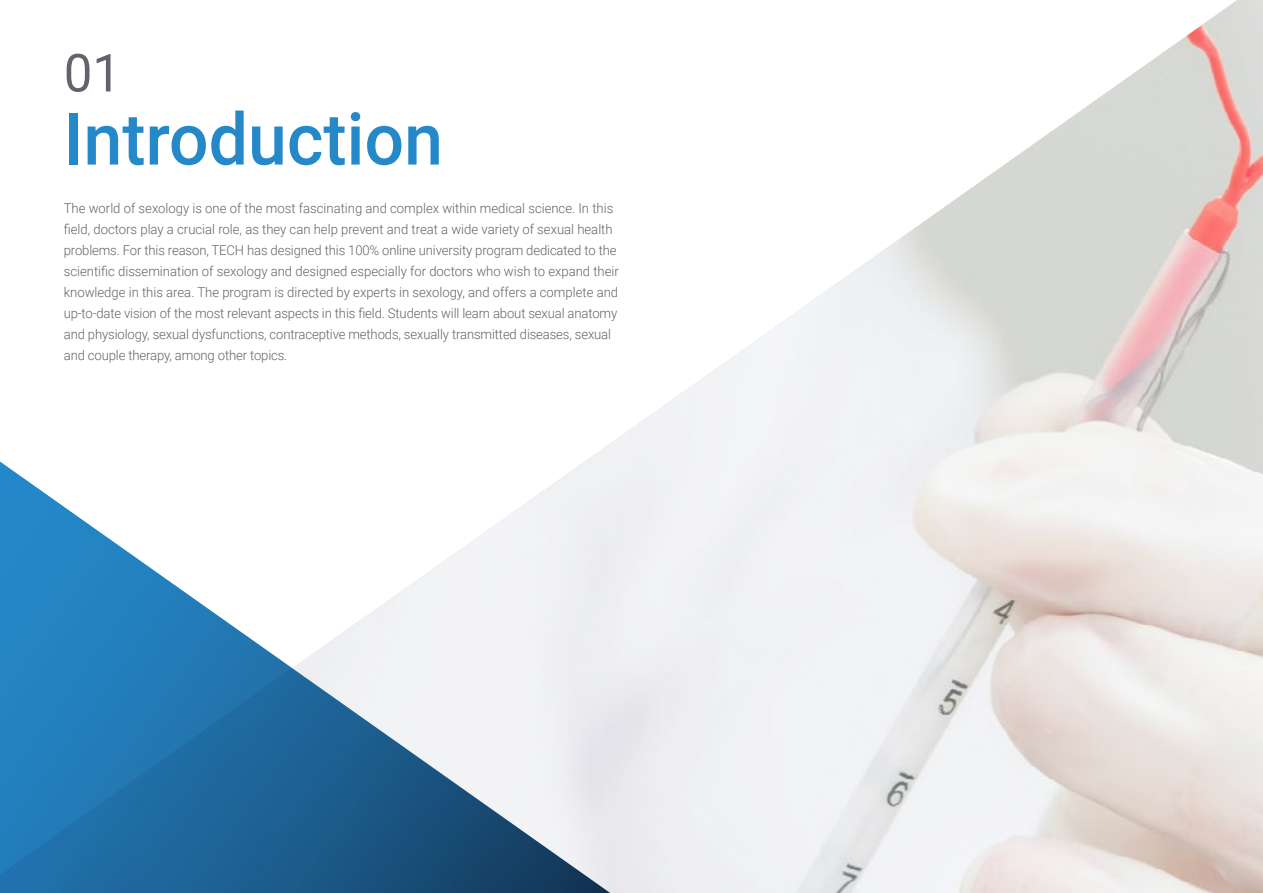
<style>
.page{position:relative;width:1263px;height:893px;background:#fff}
.page>*{position:absolute;margin:0;border:0;box-sizing:border-box;transform-origin:0 0}
.t1{font:500 72px "Roboto";color:#2488c9}
.t2{font:52.5px "Roboto";color:#61646a}
.t3{font:300 13.5px/21px "Roboto";letter-spacing:-.01em;color:#61646a}
</style>
<div class="page">
<img style="left:607px;top:0;width:656px;height:893px">
<svg style="left:0;top:446px;width:640px;height:447px"></svg>
<h2 class="t2" style="left:64px;top:36px;width:59px">01</h2>
<h1 class="t1" style="left:64px;top:89px;width:381px">Introduction</h1>
<p class="t3" style="left:64px;top:197px;width:557px">The world of sexology is one of the most fascinating and complex within medical science. In this field, doctors play a crucial role, as they can help prevent and treat a wide variety of sexual health problems. For this reason, TECH has designed this 100% online university program dedicated to the scientific dissemination of sexology and designed especially for doctors who wish to expand their knowledge in this area. The program is directed by experts in sexology, and offers a complete and up-to-date vision of the most relevant aspects in this field. Students will learn about sexual anatomy and physiology, sexual dysfunctions, contraceptive methods, sexually transmitted diseases, sexual and couple therapy, among other topics.</p>
</div>
